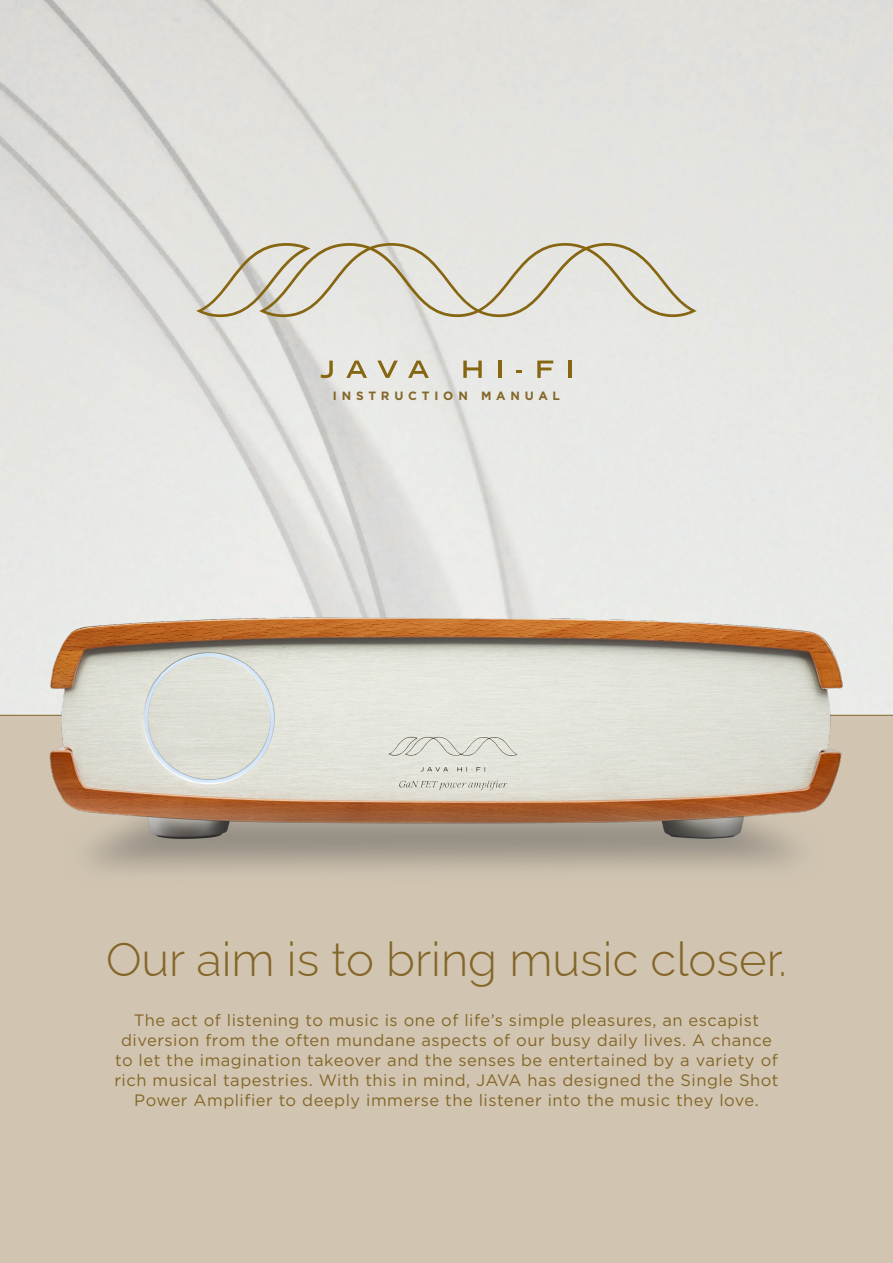
<style>
.page{position:relative;width:893px;height:1263px;background:#fff}
.page>*{position:absolute;margin:0;border:0;box-sizing:border-box;transform-origin:0 0}
.Specs{font:300 47.25px "Raleway";color:#846628}
.t1{font:16.5px/19.8px "Gotham";letter-spacing:.03em;color:#846628;text-align:center}
.t2{font:700 12px "Gotham";letter-spacing:.4em;color:#846628}
</style>
<div class="page">
<img style="left:0;top:0;width:893px;height:715px">
<div style="left:0;top:716px;width:893px;height:547px;background:#d1c5b2"></div>
<hr style="left:0;top:715px;width:893px;height:1px;background:#846628">
<svg style="left:196px;top:243px;width:501px;height:74px"></svg>
<svg style="left:321px;top:361px;width:12px;height:17px"></svg>
<svg style="left:346px;top:361px;width:21px;height:17px"></svg>
<svg style="left:377px;top:361px;width:21px;height:17px"></svg>
<svg style="left:408px;top:361px;width:21px;height:17px"></svg>
<svg style="left:463px;top:361px;width:19px;height:17px"></svg>
<hr style="left:498px;top:361px;width:3px;height:17px;background:#866611">
<svg style="left:516px;top:370px;width:6px;height:2px"></svg>
<svg style="left:537px;top:361px;width:16px;height:17px"></svg>
<hr style="left:568px;top:361px;width:3px;height:17px;background:#866611">
<img style="left:35px;top:554px;width:823px;height:317px">
<p class="t2" style="left:333px;top:388px;width:229px">INSTRUCTION MANUAL</p>
<p class="Specs" style="left:106px;top:922px;width:682px">Our aim is to bring music closer.</p>
<p class="t1" style="left:114px;top:1010px;width:666px">The act of listening to music is one of life’s simple pleasures, an escapist diversion from the often mundane aspects of our busy daily lives. A chance to let the imagination takeover and the senses be entertained by a variety of rich musical tapestries. With this in mind, JAVA has designed the Single Shot Power Amplifier to deeply immerse the listener into the music they love.</p>
</div>
